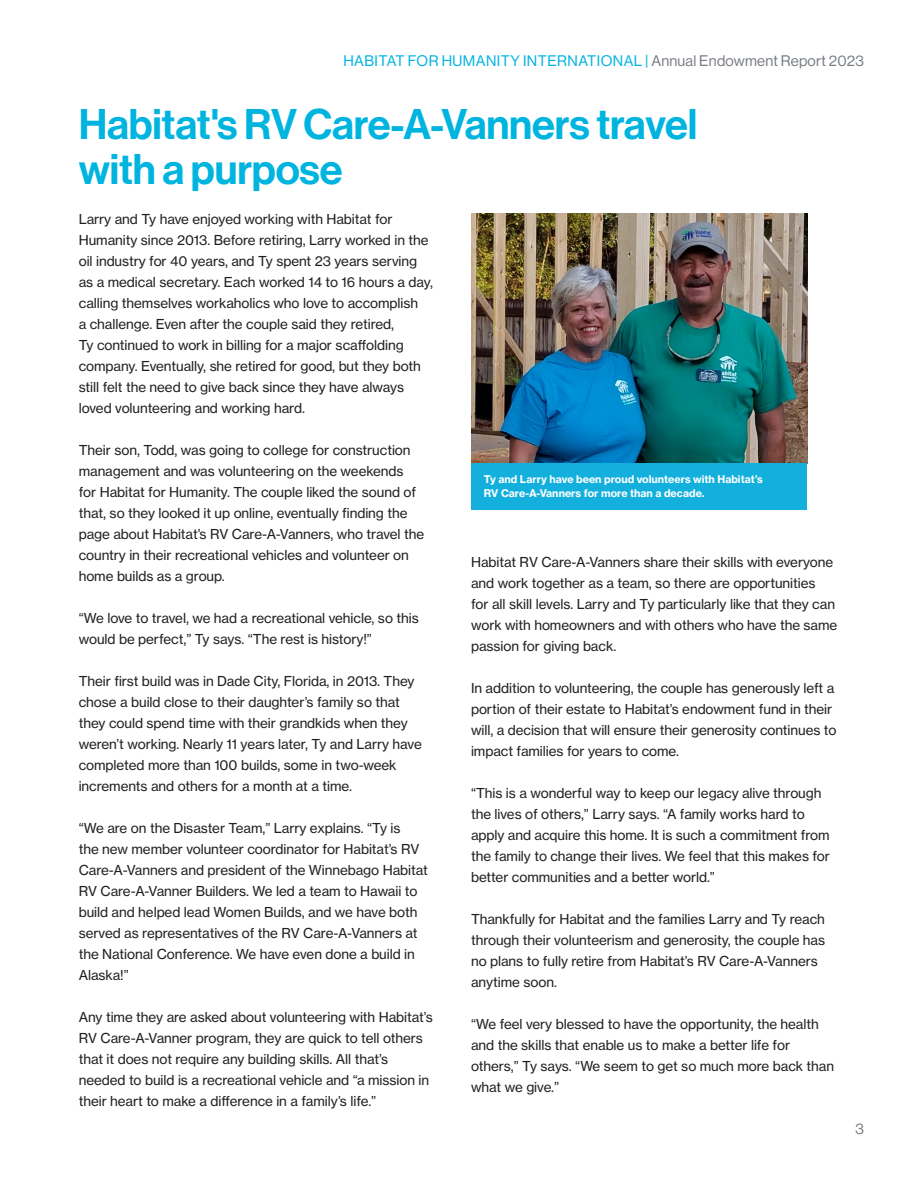
<style>
.page{position:relative;width:918px;height:1188px;background:#fff}
.page>*{position:absolute;margin:0;border:0;box-sizing:border-box;transform-origin:0 0}
.Callout_Heads{font:42px/45px "N Haas Grotesk DS Pro 65 Md";letter-spacing:-.005em;color:#00b4e0}
.t1{font:15px "N Haas Grotesk DS Pro 55 Rg";letter-spacing:.015em;color:#00b4e0}
.t2{font:15px "N Haas Grotesk DS Pro 55 Rg";color:#787d83}
.Body_Small{font:13.5px/21px "N Haas Grotesk TX Pro 55 Rg";letter-spacing:-.005em;color:#231f20}
.Photo_captions{font:10.5px/13.5px "N Haas Grotesk TX Pro 75 Bd";color:#fff}
.s1{color:#787d83}
</style>
<div class="page">
<img style="left:471px;top:213px;width:336px;height:251px">
<div style="left:471px;top:464px;width:336px;height:46px;background:#13b0dd"></div>
<p class="t1" style="left:343px;top:53px;width:522px">HABITAT FOR HUMANITY INTERNATIONAL | <span class="s1">Annual Endowment Report 2023</span></p>
<p class="Callout_Heads" style="left:79px;top:102px;width:620px">Habitat's RV Care-A-Vanners travel with a purpose</p>
<p class="Body_Small" style="left:79px;top:208px;width:356px">Larry and Ty have enjoyed working with Habitat for Humanity since 2013. Before retiring, Larry worked in the oil industry for 40 years, and Ty spent 23 years serving as a medical secretary. Each worked 14 to 16 hours a day, calling themselves workaholics who love to accomplish<br>a challenge. Even after the couple said they retired,<br>Ty continued to work in billing for a major scaffolding company. Eventually, she retired for good, but they both still felt the need to give back since they have always loved volunteering and working hard.</p>
<p class="Body_Small" style="left:79px;top:439px;width:347px">Their son, Todd, was going to college for construction management and was volunteering on the weekends for Habitat for Humanity. The couple liked the sound of that, so they looked it up online, eventually finding the page about Habitat’s RV Care-A-Vanners, who travel the country in their recreational vehicles and volunteer on home builds as a group.</p>
<p class="Body_Small" style="left:79px;top:607px;width:342px">“We love to travel, we had a recreational vehicle, so this would be perfect,” Ty says. “The rest is history!”</p>
<p class="Body_Small" style="left:79px;top:670px;width:345px">Their first build was in Dade City, Florida, in 2013. They chose a build close to their daughter’s family so that they could spend time with their grandkids when they weren’t working. Nearly 11 years later, Ty and Larry have completed more than 100 builds, some in two-week increments and others for a month at a time.</p>
<p class="Body_Small" style="left:79px;top:817px;width:351px">“We are on the Disaster Team,” Larry explains. “Ty is<br>the new member volunteer coordinator for Habitat’s RV Care-A-Vanners and president of the Winnebago Habitat RV Care-A-Vanner Builders. We led a team to Hawaii to build and helped lead Women Builds, and we have both served as representatives of the RV Care-A-Vanners at the National Conference. We have even done a build in Alaska!”</p>
<p class="Body_Small" style="left:79px;top:1006px;width:356px">Any time they are asked about volunteering with Habitat’s RV Care-A-Vanner program, they are quick to tell others that it does not require any building skills. All that’s needed to build is a recreational vehicle and “a mission in their heart to make a difference in a family’s life.”</p>
<p class="Photo_captions" style="left:484px;top:473px;width:280px">Ty and Larry have been proud volunteers with Habitat’s<br>RV Care-A-Vanners for more than a decade.</p>
<p class="Body_Small" style="left:471px;top:551px;width:368px">Habitat RV Care-A-Vanners share their skills with everyone and work together as a team, so there are opportunities<br>for all skill levels. Larry and Ty particularly like that they can work with homeowners and with others who have the same passion for giving back.</p>
<p class="Body_Small" style="left:471px;top:677px;width:367px">In addition to volunteering, the couple has generously left a portion of their estate to Habitat’s endowment fund in their will, a decision that will ensure their generosity continues to impact families for years to come.</p>
<p class="Body_Small" style="left:471px;top:782px;width:361px">“This is a wonderful way to keep our legacy alive through the lives of others,” Larry says. “A family works hard to apply and acquire this home. It is such a commitment from the family to change their lives. We feel that this makes for better communities and a better world.”</p>
<p class="Body_Small" style="left:471px;top:908px;width:356px">Thankfully for Habitat and the families Larry and Ty reach through their volunteerism and generosity, the couple has no plans to fully retire from Habitat’s RV Care-A-Vanners anytime soon.</p>
<p class="Body_Small" style="left:471px;top:1013px;width:365px">“We feel very blessed to have the opportunity, the health and the skills that enable us to make a better life for others,” Ty says. “We seem to get so much more back than what we give.”</p>
<p class="t2" style="left:855px;top:1120px;width:10px">3</p>
</div>
